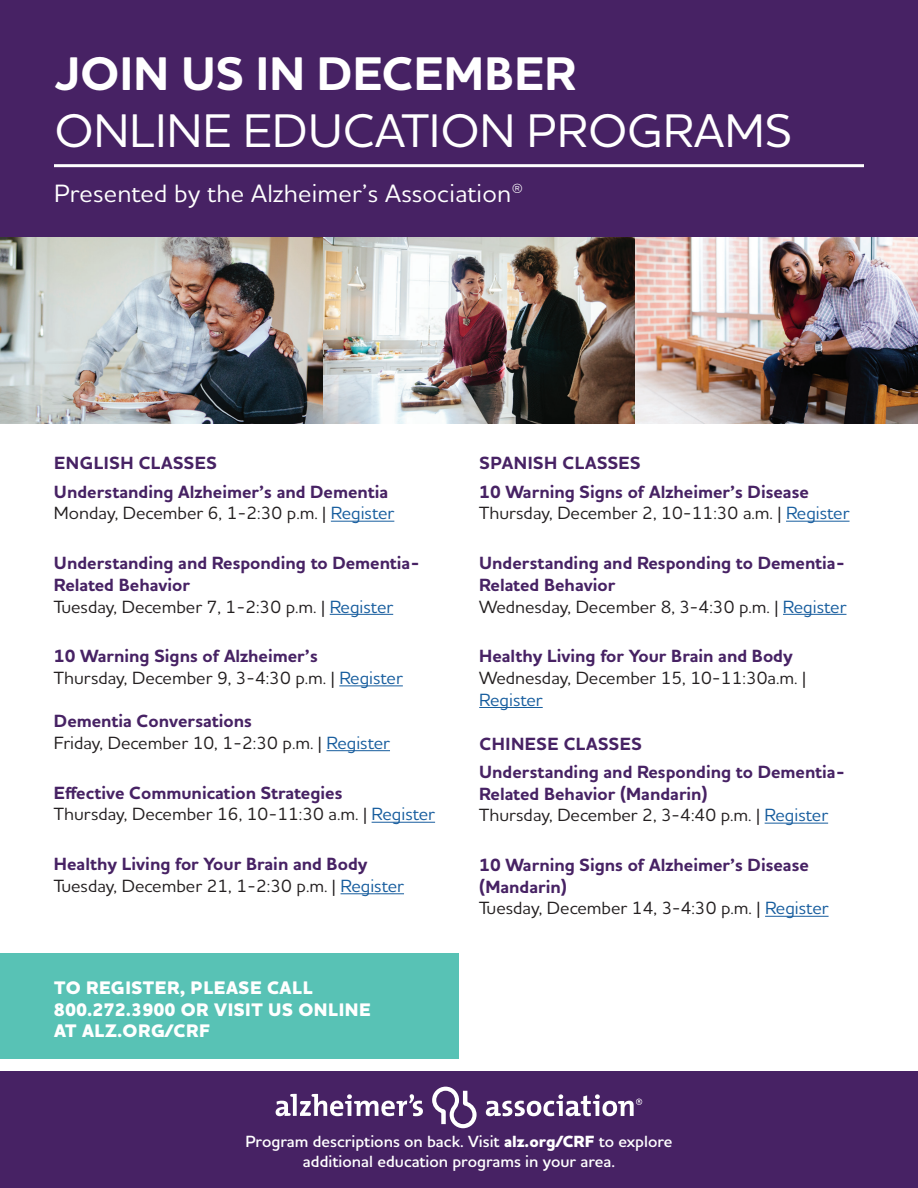
<style>
.page{position:relative;width:918px;height:1188px;background:#fff}
.page>*{position:absolute;margin:0;border:0;box-sizing:border-box;transform-origin:0 0}
.t1{font:500 48px "Houschka Alt Pro";letter-spacing:.01em;color:#fff}
.t2{font:700 48px "Houschka Alt Pro";letter-spacing:.01em;color:#fff}
.t3{font:500 25.5px "Houschka Alt Pro";letter-spacing:.01em;color:#fff}
.t4{font:800 18.45px/21.1px "Houschka Alt Pro";letter-spacing:.03em;color:#fff}
.t5{font:700 18px/21.6px "Houschka Alt Pro";color:#472264}
.t6{font:500 18px/21.6px "Houschka Alt Pro";color:#231f20}
.t7{font:500 18px "Houschka Alt Pro";color:#175d9e}
.t8{font:600 16.5px/19.8px "Houschka Alt Pro";color:#fff;text-align:center}
.s1{color:#175d9e}
.s2{font-weight:500;color:#231f20}
.s3{font-weight:500;color:#175d9e}
.s4{font-weight:700;color:#472264}
.s5{font-weight:800}
</style>
<div class="page">
<div style="left:0;top:953px;width:459px;height:105px;background:#58c2b5"></div>
<div style="left:0;top:0;width:918px;height:238px;background:#472264"></div>
<div style="left:0;top:1071px;width:918px;height:117px;background:#472264"></div>
<hr style="left:54px;top:164px;width:810px;height:3px;background:#fff">
<svg style="left:432px;top:1087px;width:45px;height:41px"></svg>
<svg style="left:276px;top:1094px;width:147px;height:22px"></svg>
<svg style="left:486px;top:1094px;width:156px;height:22px"></svg>
<img style="left:0;top:237px;width:323px;height:186px">
<img style="left:323px;top:237px;width:595px;height:186px">
<hr style="left:331px;top:521px;width:63px;height:1px;background:#175d9e">
<hr style="left:330px;top:614px;width:63px;height:1px;background:#175d9e">
<hr style="left:339px;top:685px;width:64px;height:1px;background:#175d9e">
<hr style="left:327px;top:750px;width:63px;height:1px;background:#175d9e">
<hr style="left:372px;top:822px;width:63px;height:1px;background:#175d9e">
<hr style="left:341px;top:893px;width:63px;height:1px;background:#175d9e">
<hr style="left:786px;top:521px;width:64px;height:1px;background:#175d9e">
<hr style="left:783px;top:614px;width:63px;height:1px;background:#175d9e">
<hr style="left:479px;top:707px;width:64px;height:1px;background:#175d9e">
<hr style="left:765px;top:823px;width:63px;height:1px;background:#175d9e">
<hr style="left:765px;top:916px;width:64px;height:1px;background:#175d9e">
<h1 class="t2" style="left:55px;top:42px;width:523px">JOIN US IN DECEMBER</h1>
<h1 class="t1" style="left:55px;top:100px;width:739px">ONLINE EDUCATION PROGRAMS</h1>
<h2 class="t3" style="left:54px;top:177px;width:471px">Presented by the Alzheimer’s Association®</h2>
<p class="t5" style="left:54px;top:449px;width:336px;line-height:28.3px">ENGLISH CLASSES<br>Understanding Alzheimer’s and Dementia</p>
<p class="t6" style="left:54px;top:502px;width:342px">Monday, December 6, 1-2:30 p.m. | <span class="s1">Register</span></p>
<p class="t5" style="left:54px;top:553px;width:367px">Understanding and Responding to Dementia-<br>Related Behavior<br><span class="s2">Tuesday, December 7, 1-2:30 p.m. |</span> <span class="s3">Register</span></p>
<p class="t6" style="left:54px;top:645px;width:350px"><span class="s4">10 Warning Signs of Alzheimer’s<br></span>Thursday, December 9, 3-4:30 p.m. | <span class="s1">Register</span></p>
<p class="t6" style="left:54px;top:710px;width:338px"><span class="s4">Dementia Conversations<br></span>Friday, December 10, 1-2:30 p.m. | <span class="s1">Register</span></p>
<p class="t6" style="left:54px;top:781px;width:383px"><span class="s4">Effective Communication Strategies<br></span>Thursday, December 16, 10-11:30 a.m. | <span class="s1">Register</span></p>
<p class="t5" style="left:54px;top:854px;width:352px">Healthy Living for Your Brain and Body<br><span class="s2">Tuesday, December 21, 1-2:30 p.m. |</span> <span class="s3">Register</span></p>
<p class="t4" style="left:54px;top:978px;width:318px">TO REGISTER, PLEASE CALL<br>800.272.3900 OR VISIT US ONLINE<br>AT ALZ.ORG/CRF</p>
<p class="t5" style="left:479px;top:449px;width:331px;line-height:28.3px">SPANISH CLASSES<br>10 Warning Signs of Alzheimer’s Disease</p>
<p class="t6" style="left:479px;top:502px;width:372px">Thursday, December 2, 10-11:30 a.m. | <span class="s1">Register</span></p>
<p class="t5" style="left:479px;top:553px;width:369px">Understanding and Responding to Dementia-<br>Related Behavior<br><span class="s2">Wednesday, December 8, 3-4:30 p.m. |</span> <span class="s3">Register</span></p>
<p class="t5" style="left:479px;top:646px;width:315px">Healthy Living for Your Brain and Body</p>
<p class="t6" style="left:479px;top:667px;width:328px">Wednesday, December 15, 10-11:30a.m. |</p>
<p class="t7" style="left:479px;top:688px;width:65px">Register</p>
<p class="t5" style="left:479px;top:730px;width:367px;line-height:28.3px">CHINESE CLASSES<br>Understanding and Responding to Dementia-</p>
<p class="t6" style="left:479px;top:782px;width:350px"><span class="s4">Related Behavior (Mandarin)<br></span>Thursday, December 2, 3-4:40 p.m. | <span class="s1">Register</span></p>
<p class="t5" style="left:479px;top:855px;width:351px">10 Warning Signs of Alzheimer’s Disease (Mandarin)<br><span class="s2">Tuesday, December 14, 3-4:30 p.m. |</span> <span class="s3">Register</span></p>
<p class="t8" style="left:245px;top:1132px;width:429px">Program descriptions on back. Visit <span class="s5">alz.org/CRF</span> to explore additional education programs in your area.</p>
</div>
